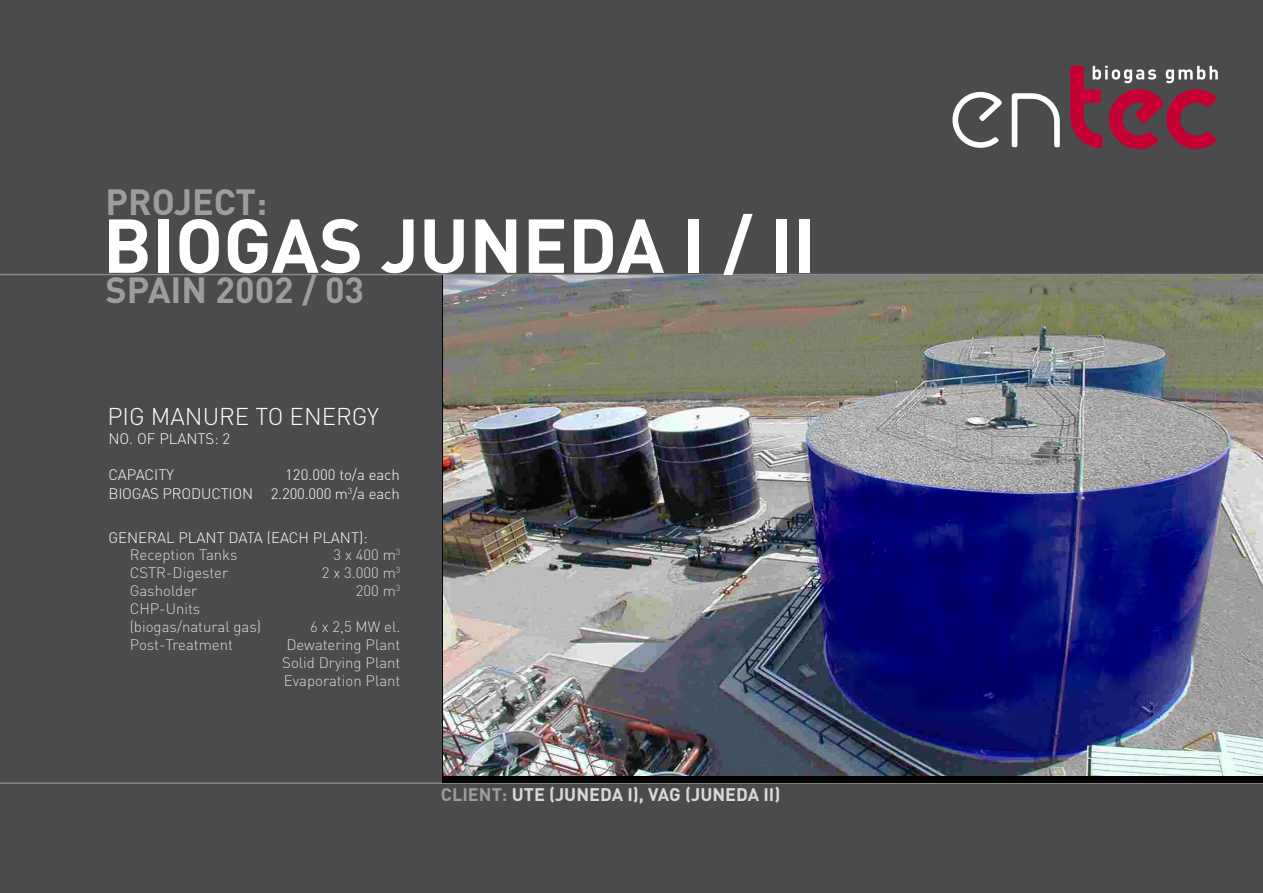
<style>
.page{position:relative;width:1263px;height:893px;background:#4b4b4d}
.page>*{position:absolute;margin:0;border:0;box-sizing:border-box;transform-origin:0 0}
.t1{font:700 75px "DIN";color:#fff}
.t2{font:700 36px "DIN";color:#9c9d9f}
.t3{font:300 24px "DIN";color:#fff}
.t4{font:700 18px "DIN";color:#d9dadb}
.t5{font:700 18px "DIN";color:#9c9d9f}
.t6{font:300 15px/18px "DIN";color:#d9dadb}
.t7{font:300 15px "DIN";color:#fff}
.s1{color:#d9dadb}
</style>
<div class="page">
<svg style="left:952px;top:92px;width:50px;height:56px"></svg>
<svg style="left:1012px;top:93px;width:48px;height:54px"></svg>
<svg style="left:1070px;top:66px;width:148px;height:83px"></svg>
<hr style="left:0;top:274px;width:1263px;height:1px;background:#87888a">
<hr style="left:0;top:782px;width:1263px;height:2px;background:#87888a">
<img style="left:442px;top:275px;width:821px;height:507px">
<h2 class="t2" style="left:106px;top:178px;width:163px">PROJECT:</h2>
<h1 class="t1" style="left:103px;top:197px;width:714px">BIOGAS JUNEDA I / II</h1>
<h2 class="t2" style="left:106px;top:266px;width:260px">SPAIN 2002 / 03</h2>
<h3 class="t3" style="left:107px;top:402px;width:198px">PIG MANURE TO ENER</h3>
<h3 class="t3" style="left:352px;top:402px;width:29px">GY</h3>
<p class="t7" style="left:108px;top:429px;width:71px">NO. OF PLANT</p>
<p class="t7" style="left:206px;top:429px;width:26px">S: 2</p>
<p class="t7" style="left:108px;top:465px;width:67px">CAPAC ITY</p>
<p class="t7" style="left:285px;top:465px;width:116px">120.000 to/a each</p>
<p class="t7" style="left:108px;top:484px;width:140px">BIOGAS PRODUCTION</p>
<p class="t7" style="left:271px;top:484px;width:130px">2.200.000 m<sup>3</sup>/a each</p>
<p class="t7" style="left:108px;top:528px;width:261px">General Plant Data (each p lant):</p>
<p class="t6" style="left:130px;top:545px;width:109px">Reception Tanks</p>
<p class="t6" style="left:334px;top:545px;width:68px">3 x 400 m<sup>3</sup></p>
<p class="t6" style="left:130px;top:563px;width:100px">CSTR-Digester</p>
<p class="t6" style="left:322px;top:563px;width:80px">2 x 3.000 m<sup>3</sup></p>
<p class="t6" style="left:130px;top:581px;width:69px">Gasholder</p>
<p class="t6" style="left:356px;top:581px;width:46px">200 m<sup>3</sup></p>
<p class="t6" style="left:130px;top:599px;width:133px">CH P-Units (biogas/natural gas)</p>
<p class="t6" style="left:310px;top:617px;width:92px">6 x 2,5 MW el.</p>
<p class="t6" style="left:130px;top:635px;width:105px">Post-Treatment</p>
<p class="t6" style="left:282px;top:635px;width:120px;text-align:justify">Dewatering Plant Solid Drying Plant Evaporation Plant</p>
<p class="t5" style="left:441px;top:782px;width:83px">CLIENT: <span class="s1">UTE</span></p>
<p class="t4" style="left:549px;top:782px;width:233px">(JUNEDA I), VAG (JUNEDA II)</p>
</div>
